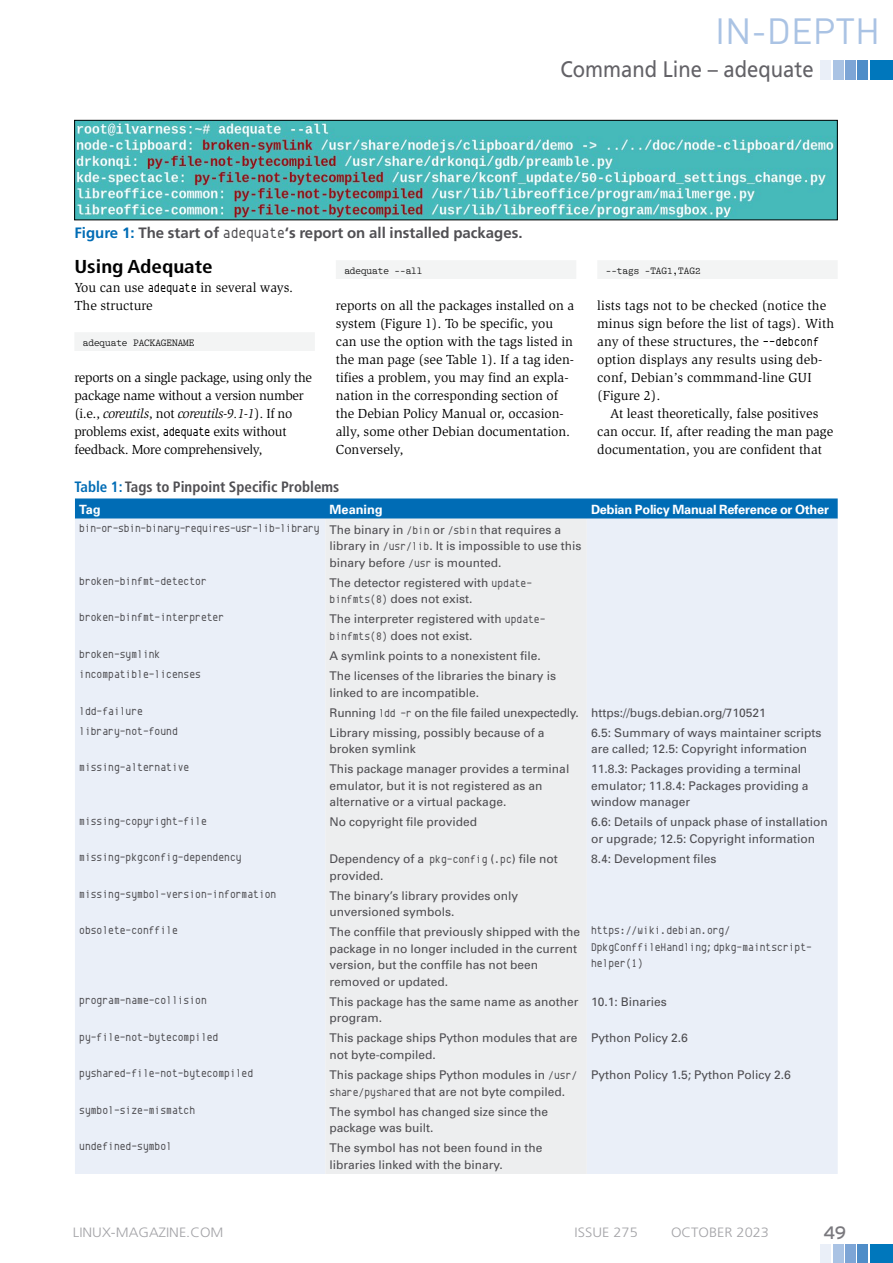
<style>
.page{position:relative;width:893px;height:1263px;background:#fff}
.page>*{position:absolute;margin:0;border:0;box-sizing:border-box;transform-origin:0 0}
.t1{font:36px "DIN";color:#aac3e4}
.t2{font:22.5px "Frutiger";color:#636267;scale:.9 1}
.t3{font:700 condensed 18.75px "Frutiger";color:#000;scale:1.13 1}
.t4{font:18px "Interstate";color:#79787d}
.t5{font:700 15px "Frutiger";color:#504f53}
.t6{font:700 condensed 15px "Frutiger";color:#504f53}
.t7{font:13.5px/18px "Slimbach";color:#000}
.t8{font:13.5px/18px "Slimbach";letter-spacing:-.02em;color:#000}
.t9{font:300 13.5px "Frutiger";color:#a3a3a7;scale:1.08 1}
.t10{font:700 12.75px "Univers";letter-spacing:-.02em;color:#fff}
.t11{font:700 12.75px "Univers";color:#fff}
.t12{font:12px/16.5px "Univers";color:#4e4d51}
.t13{font:12px "Univers";letter-spacing:-.02em;color:#4e4d51}
.t14{font:11.25px/16.5px "Envy Code R";color:#4e4d51;scale:.96 1}
.t15{font:11.25px "Envy Code R";letter-spacing:-.02em;color:#4e4d51;scale:.96 1}
.t16{font:8.85px "Fantabular MVB";color:#000;scale:.9 1}
.s1{color:#006cb5}
.s2{font-family:"Envy Code R";font-weight:400;color:#4e4d51}
.s3{font-family:"Envy Code R";font-size:12.75px}
.s4{font-style:italic}
.s5{font-family:"Univers";font-size:12px}
.s6{font-family:"Envy Code R";font-size:11.25px}
</style>
<div class="page">
<div style="left:74px;top:332px;width:241px;height:19px;background:#f3f4f4"></div>
<div style="left:336px;top:260px;width:240px;height:19px;background:#f3f4f4"></div>
<div style="left:597px;top:260px;width:241px;height:19px;background:#f3f4f4"></div>
<img style="left:76px;top:122px;width:759px;height:96px">
<div style="left:74px;top:120px;width:763px;height:100px;border:1px solid #000"></div>
<svg style="left:75px;top:498px;width:763px;height:21px;background:#0b72b8"></svg>
<div style="left:75px;top:519px;width:763px;height:655px;background:#eaeff8"></div>
<div style="left:325px;top:519px;width:262px;height:655px;background:#edeeef"></div>
<div style="left:870px;top:61px;width:23px;height:19px;background:#0077bc"></div>
<div style="left:845px;top:61px;width:10px;height:19px;background:#7da5d6"></div>
<div style="left:820px;top:61px;width:10px;height:19px;background:#eaeff8"></div>
<div style="left:858px;top:61px;width:10px;height:19px;background:#4f8dc8"></div>
<div style="left:833px;top:61px;width:10px;height:19px;background:#aac3e4"></div>
<div style="left:870px;top:1244px;width:23px;height:19px;background:#0077bc"></div>
<div style="left:845px;top:1244px;width:10px;height:19px;background:#7da5d6"></div>
<div style="left:820px;top:1244px;width:10px;height:19px;background:#eaeff8"></div>
<div style="left:858px;top:1244px;width:10px;height:19px;background:#4f8dc8"></div>
<div style="left:833px;top:1244px;width:10px;height:19px;background:#aac3e4"></div>
<h1 class="t1" style="left:715px;top:9px;width:167px">IN-DEPTH</h1>
<h2 class="t2" style="left:560px;top:56px;width:283px">Command Line – adequate</h2>
<p class="t5" style="left:74px;top:224px;width:450px"><span class="s1">Figure 1:</span> The start of <span class="s2">adequate</span>‘s report on all installed packages.</p>
<p class="t3" style="left:74px;top:256px;width:124px">Using Adequate</p>
<p class="t7" style="left:74px;top:279px;width:220px">You can use <span class="s3">adequate</span> in several ways.<br>The structure</p>
<p class="t16" style="left:83px;top:337px;width:125px">adequate PACKAGENAME</p>
<p class="t8" style="left:74px;top:369px;width:239px">reports on a single package, using only the package name without a version number (i.e., <span class="s4">coreutils</span>, not <span class="s4">coreutils-9.1-1</span>). If no problems exist, <span class="s3">adequate</span> exits without feedback. More comprehensively,</p>
<p class="t16" style="left:344px;top:265px;width:88px">adequate ‑‑all</p>
<p class="t7" style="left:336px;top:297px;width:240px">reports on all the packages installed on a system (Figure 1). To be specific, you can use the option with the tags listed in the man page (see Table 1). If a tag iden&shy;tifies a problem, you may find an expla&shy;nation in the corresponding section of the Debian Policy Manual or, occasion&shy;ally, some other Debian documentation.<br>Conversely,</p>
<p class="t6" style="left:74px;top:478px;width:266px"><span class="s1">Table 1:</span> Tags to Pinpoint Specific Problems</p>
<p class="t16" style="left:606px;top:265px;width:107px">‑‑tags ‑TAG1,TAG2</p>
<p class="t7" style="left:597px;top:297px;width:230px">lists tags not to be checked (notice the</p>
<p class="t7" style="left:597px;top:315px;width:238px">minus sign before the list of tags). With</p>
<p class="t7" style="left:597px;top:333px;width:223px">any of these structures, the <span class="s3">‑‑debconf</span></p>
<p class="t7" style="left:597px;top:351px;width:227px">option displays any results using deb-</p>
<p class="t7" style="left:597px;top:369px;width:216px">conf, Debian’s commmand-line GUI</p>
<p class="t7" style="left:597px;top:387px;width:65px">(Figure 2).</p>
<p class="t7" style="left:610px;top:405px;width:210px">At least theoretically, false positives</p>
<p class="t7" style="left:597px;top:423px;width:237px">can occur. If, after reading the man page</p>
<p class="t7" style="left:597px;top:441px;width:226px">documentation, you are confident that</p>
<p class="t10" style="left:79px;top:501px;width:23px">Tag</p>
<p class="t11" style="left:330px;top:501px;width:55px">Meaning</p>
<p class="t10" style="left:591px;top:501px;width:239px">Debian Policy Manual Reference or Other</p>
<p class="t15" style="left:79px;top:520px;width:504px">bin‑or‑sbin‑binary‑requires‑usr‑lib‑library <span class="s5">The binary in</span> /bin <span class="s5">or</span> /sbin <span class="s5">that requires a</span></p>
<p class="t12" style="left:330px;top:537px;width:253px">library in <span class="s6">/usr/lib</span>. It is impossible to use this binary before <span class="s6">/usr</span> is mounted.</p>
<p class="t14" style="left:79px;top:573px;width:134px">broken‑binfmt‑detector</p>
<p class="t12" style="left:330px;top:574px;width:202px">The detector registered with <span class="s6">update&shy;binfmts(8)</span> does not exist.</p>
<p class="t14" style="left:79px;top:609px;width:153px">broken‑binfmt‑interpreter</p>
<p class="t12" style="left:330px;top:611px;width:216px">The interpreter registered with <span class="s6">update&shy;binfmts(8)</span> does not exist.</p>
<p class="t14" style="left:79px;top:646px;width:86px">broken‑symlink</p>
<p class="t12" style="left:330px;top:647px;width:213px">A symlink points to a nonexistent file.</p>
<p class="t14" style="left:79px;top:666px;width:128px">incompatible‑licenses</p>
<p class="t12" style="left:330px;top:667px;width:228px">The licenses of the libraries the binary is linked to are incompatible.</p>
<p class="t14" style="left:79px;top:702px;width:68px">ldd‑failure</p>
<p class="t13" style="left:330px;top:705px;width:438px">Running <span class="s6">ldd ‑r</span> on the file failed unexpectedly. https://bugs.debian.org/710521</p>
<p class="t14" style="left:79px;top:723px;width:104px">library‑not‑found</p>
<p class="t12" style="left:330px;top:724px;width:217px">Library missing, possibly because of a broken symlink</p>
<p class="t12" style="left:591px;top:724px;width:232px">6.5: Summary of ways maintainer scripts are called; 12.5: Copyright information</p>
<p class="t14" style="left:79px;top:759px;width:116px">missing‑alternative</p>
<p class="t12" style="left:330px;top:761px;width:241px">This package manager provides a terminal emulator, but it is not registered as an alternative or a virtual package.</p>
<p class="t12" style="left:591px;top:761px;width:219px">11.8.3: Packages providing a terminal emulator; 11.8.4: Packages providing a window manager</p>
<p class="t14" style="left:79px;top:812px;width:134px">missing‑copyright‑file</p>
<p class="t12" style="left:330px;top:814px;width:149px">No copyright file provided</p>
<p class="t12" style="left:591px;top:814px;width:238px">6.6: Details of unpack phase of installation or upgrade; 12.5: Copyright information</p>
<p class="t14" style="left:79px;top:849px;width:171px">missing‑pkgconfig‑dependency</p>
<p class="t12" style="left:330px;top:850px;width:230px">Dependency of a <span class="s6">pkg‑config</span> (<span class="s6">.pc</span>) file not provided.</p>
<p class="t12" style="left:591px;top:850px;width:127px">8.4: Development files</p>
<p class="t14" style="left:79px;top:885px;width:207px">missing‑symbol‑version‑information</p>
<p class="t12" style="left:330px;top:887px;width:190px">The binary’s library provides only unversioned symbols.</p>
<p class="t14" style="left:79px;top:922px;width:104px">obsolete‑conffile</p>
<p class="t12" style="left:330px;top:923px;width:252px">The conffile that previously shipped with the package in no longer included in the current version, but the conffile has not been removed or updated.</p>
<p class="t14" style="left:591px;top:922px;width:230px">https://wiki.debian.org/<br>DpkgConffileHandling<span class="s5">;</span> dpkg-maintscript&shy;helper(1)</p>
<p class="t14" style="left:79px;top:992px;width:134px">program‑name‑collision</p>
<p class="t12" style="left:330px;top:993px;width:251px">This package has the same name as another program.</p>
<p class="t12" style="left:591px;top:993px;width:77px">10.1: Binaries</p>
<p class="t14" style="left:79px;top:1028px;width:146px">py‑file‑not‑bytecompiled</p>
<p class="t12" style="left:330px;top:1030px;width:250px">This package ships Python modules that are not byte-compiled.</p>
<p class="t12" style="left:591px;top:1030px;width:98px">Python Policy 2.6</p>
<p class="t14" style="left:79px;top:1065px;width:183px">pyshared‑file‑not‑bytecompiled</p>
<p class="t12" style="left:330px;top:1066px;width:249px">This package ships Python modules in <span class="s6">/usr/ share/pyshared</span> that are not byte compiled.</p>
<p class="t12" style="left:591px;top:1066px;width:201px">Python Policy 1.5; Python Policy 2.6</p>
<p class="t14" style="left:79px;top:1101px;width:122px">symbol‑size‑mismatch</p>
<p class="t12" style="left:330px;top:1103px;width:220px">The symbol has changed size since the package was built.</p>
<p class="t14" style="left:79px;top:1138px;width:98px">undefined‑symbol</p>
<p class="t12" style="left:330px;top:1139px;width:214px">The symbol has not been found in the libraries linked with the binary.</p>
<p class="t9" style="left:73px;top:1224px;width:141px">LINUX-MAGAZINE.COM</p>
<p class="t9" style="left:575px;top:1224px;width:60px">ISSUE 275</p>
<p class="t9" style="left:671px;top:1224px;width:92px">OCTOBER 2023</p>
<p class="t4" style="left:823px;top:1222px;width:24px">49</p>
</div>
